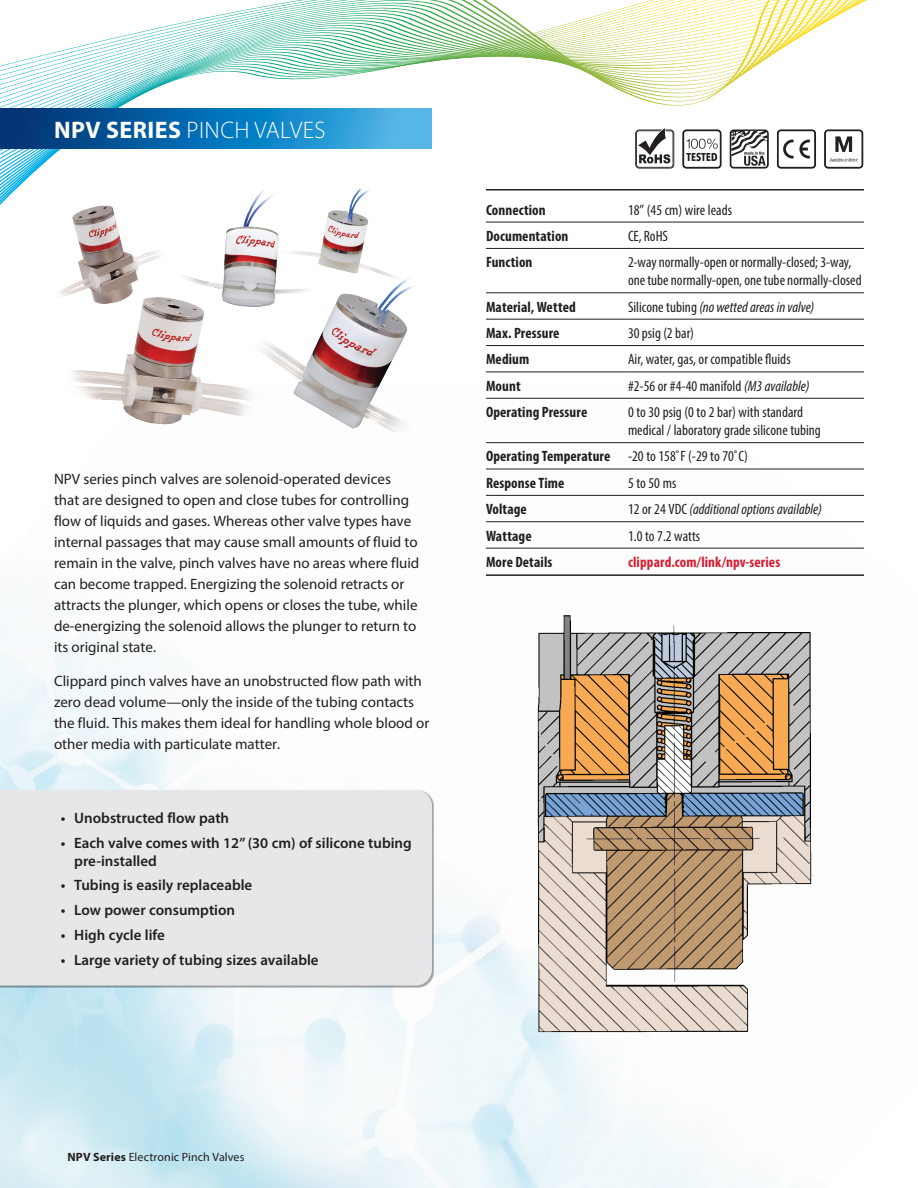
<style>
.page{position:relative;width:918px;height:1188px;background:#fff}
.page>*{position:absolute;margin:0;border:0;box-sizing:border-box;transform-origin:0 0}
.Body_Copy{font:300 24px "Myriad Pro";letter-spacing:.02em;color:#fff}
.Body__R{font:15px/21px "Myriad Pro";color:#231f20}
.t1{font:condensed 15px/18px "Myriad Pro";color:#231f20}
.Features{font:600 15px/18px "Myriad Pro";color:#231f20}
.t2{font:700 condensed 15px "Myriad Pro";letter-spacing:.005em;color:#231f20}
.t3{font:italic condensed 15px "Myriad Pro";color:#231f20}
.t4{font:700 condensed 15px "Myriad Pro";letter-spacing:.01em;color:#d51f33}
.t5{font:12px "Myriad Pro";letter-spacing:.005em;color:#231f20}
.s1{font-weight:700}
.s2{font-style:normal}
.s3{font-style:italic}
</style>
<div class="page">
<img style="left:0;top:397px;width:864px;height:791px">
<img style="left:0;top:0;width:770px;height:108px">
<svg style="left:0;top:108px;width:432px;height:40px;background:#1574b3"></svg>
<hr style="left:486px;top:222px;width:142px;height:1px;background:#231f20">
<hr style="left:628px;top:222px;width:236px;height:1px;background:#231f20">
<hr style="left:486px;top:248px;width:142px;height:1px;background:#231f20">
<hr style="left:628px;top:248px;width:236px;height:1px;background:#231f20">
<hr style="left:486px;top:293px;width:142px;height:1px;background:#231f20">
<hr style="left:628px;top:293px;width:236px;height:1px;background:#231f20">
<hr style="left:486px;top:319px;width:142px;height:1px;background:#231f20">
<hr style="left:628px;top:319px;width:236px;height:1px;background:#231f20">
<hr style="left:486px;top:345px;width:142px;height:1px;background:#231f20">
<hr style="left:628px;top:345px;width:236px;height:1px;background:#231f20">
<hr style="left:486px;top:372px;width:142px;height:1px;background:#231f20">
<hr style="left:628px;top:372px;width:236px;height:1px;background:#231f20">
<hr style="left:486px;top:398px;width:142px;height:1px;background:#231f20">
<hr style="left:628px;top:398px;width:236px;height:1px;background:#231f20">
<hr style="left:486px;top:442px;width:142px;height:1px;background:#231f20">
<hr style="left:628px;top:442px;width:236px;height:1px;background:#231f20">
<hr style="left:486px;top:469px;width:142px;height:1px;background:#231f20">
<hr style="left:628px;top:469px;width:236px;height:1px;background:#231f20">
<hr style="left:486px;top:495px;width:142px;height:1px;background:#231f20">
<hr style="left:628px;top:495px;width:236px;height:1px;background:#231f20">
<hr style="left:486px;top:522px;width:142px;height:1px;background:#231f20">
<hr style="left:628px;top:522px;width:236px;height:1px;background:#231f20">
<hr style="left:486px;top:548px;width:142px;height:1px;background:#231f20">
<hr style="left:628px;top:548px;width:236px;height:1px;background:#231f20">
<hr style="left:486px;top:574px;width:142px;height:2px;background:#231f20">
<hr style="left:628px;top:574px;width:236px;height:2px;background:#231f20">
<hr style="left:486px;top:189px;width:142px;height:1px;background:#231f20">
<hr style="left:628px;top:189px;width:236px;height:1px;background:#231f20">
<img style="left:54px;top:189px;width:364px;height:243px">
<div style="left:0;top:790px;width:432px;height:196px;background:#e6e7e9"></div>
<svg style="left:777px;top:130px;width:39px;height:39px"></svg>
<svg style="left:682px;top:130px;width:40px;height:39px"></svg>
<svg style="left:635px;top:128px;width:39px;height:41px"></svg>
<svg style="left:730px;top:130px;width:39px;height:39px"></svg>
<svg style="left:824px;top:130px;width:39px;height:39px"></svg>
<img style="left:529px;top:610px;width:292px;height:427px">
<p class="Body_Copy" style="left:54px;top:116px;width:273px"><span class="s1">NPV SERIES</span> PINCH VALVES</p>
<p class="Body__R" style="left:54px;top:468px;width:367px">NPV series pinch valves are solenoid-operated devices that are designed to open and close tubes for controlling flow of liquids and gases. Whereas other valve types have internal passages that may cause small amounts of fluid to remain in the valve, pinch valves have no areas where fluid can become trapped. Energizing the solenoid retracts or attracts the plunger, which opens or closes the tube, while de-energizing the solenoid allows the plunger to return to its original state.</p>
<p class="Body__R" style="left:54px;top:670px;width:377px">Clippard pinch valves have an unobstructed flow path with zero dead volume—only the inside of the tubing contacts the fluid. This makes them ideal for handling whole blood or other media with particulate matter.</p>
<p class="Features" style="left:61px;top:808px;width:170px">• Unobstructed flow path</p>
<p class="Features" style="left:74px;top:833px;width:339px;text-indent:-14px">• Each valve comes with 12” (30 cm) of silicone tubing pre-installed</p>
<p class="Features" style="left:61px;top:876px;width:193px">• Tubing is easily replaceable</p>
<p class="Features" style="left:61px;top:901px;width:176px">• Low power consumption</p>
<p class="Features" style="left:61px;top:925px;width:106px">• High cycle life</p>
<p class="Features" style="left:61px;top:950px;width:259px">• Large variety of tubing sizes available</p>
<p class="t2" style="left:486px;top:200px;width:61px">Connection</p>
<p class="t1" style="left:628px;top:200px;width:106px">18” (45 cm) wire leads</p>
<p class="t2" style="left:486px;top:227px;width:84px">Documentation</p>
<p class="t1" style="left:628px;top:227px;width:41px">CE, RoHS</p>
<p class="t2" style="left:486px;top:253px;width:48px">Function</p>
<p class="t1" style="left:628px;top:253px;width:235px">2-way normally-open or normally-closed; 3-way, one tube normally-open, one tube normally-closed</p>
<p class="t2" style="left:486px;top:297px;width:91px">Material, Wetted</p>
<p class="t3" style="left:628px;top:298px;width:188px"><span class="s2">Silicone tubing</span> (no wetted areas in valve)</p>
<p class="t2" style="left:486px;top:324px;width:75px">Max. Pressure</p>
<p class="t1" style="left:628px;top:324px;width:67px">30 psig (2 bar)</p>
<p class="t2" style="left:486px;top:350px;width:45px">Medium</p>
<p class="t1" style="left:628px;top:350px;width:164px">Air, water, gas, or compatible fluids</p>
<p class="t2" style="left:486px;top:376px;width:36px">Mount</p>
<p class="t1" style="left:628px;top:377px;width:183px">#2-56 or #4-40 manifold <span class="s3">(M3 available)</span></p>
<p class="t2" style="left:486px;top:403px;width:103px">Operating Pressure</p>
<p class="t1" style="left:628px;top:403px;width:194px">0 to 30 psig (0 to 2 bar) with standard medical / laboratory grade silicone tubing</p>
<p class="t2" style="left:486px;top:447px;width:126px">Operating Temperature</p>
<p class="t1" style="left:628px;top:447px;width:121px">-20 to 158˚F (-29 to 70˚C)</p>
<p class="t2" style="left:486px;top:473px;width:80px">Response Time</p>
<p class="t1" style="left:628px;top:474px;width:50px">5 to 50 ms</p>
<p class="t2" style="left:486px;top:500px;width:42px">Voltage</p>
<p class="t3" style="left:628px;top:500px;width:196px"><span class="s2">12 or 24 VDC</span> (additional options available)</p>
<p class="t2" style="left:486px;top:526px;width:47px">Wattage</p>
<p class="t1" style="left:628px;top:526px;width:74px">1.0 to 7.2 watts</p>
<p class="t2" style="left:486px;top:553px;width:68px">More Details</p>
<p class="t4" style="left:628px;top:553px;width:154px">clippard.com/link/npv-series</p>
<p class="t5" style="left:68px;top:1150px;width:178px"><span class="s1">NPV Series</span> Electronic Pinch Valves</p>
</div>
